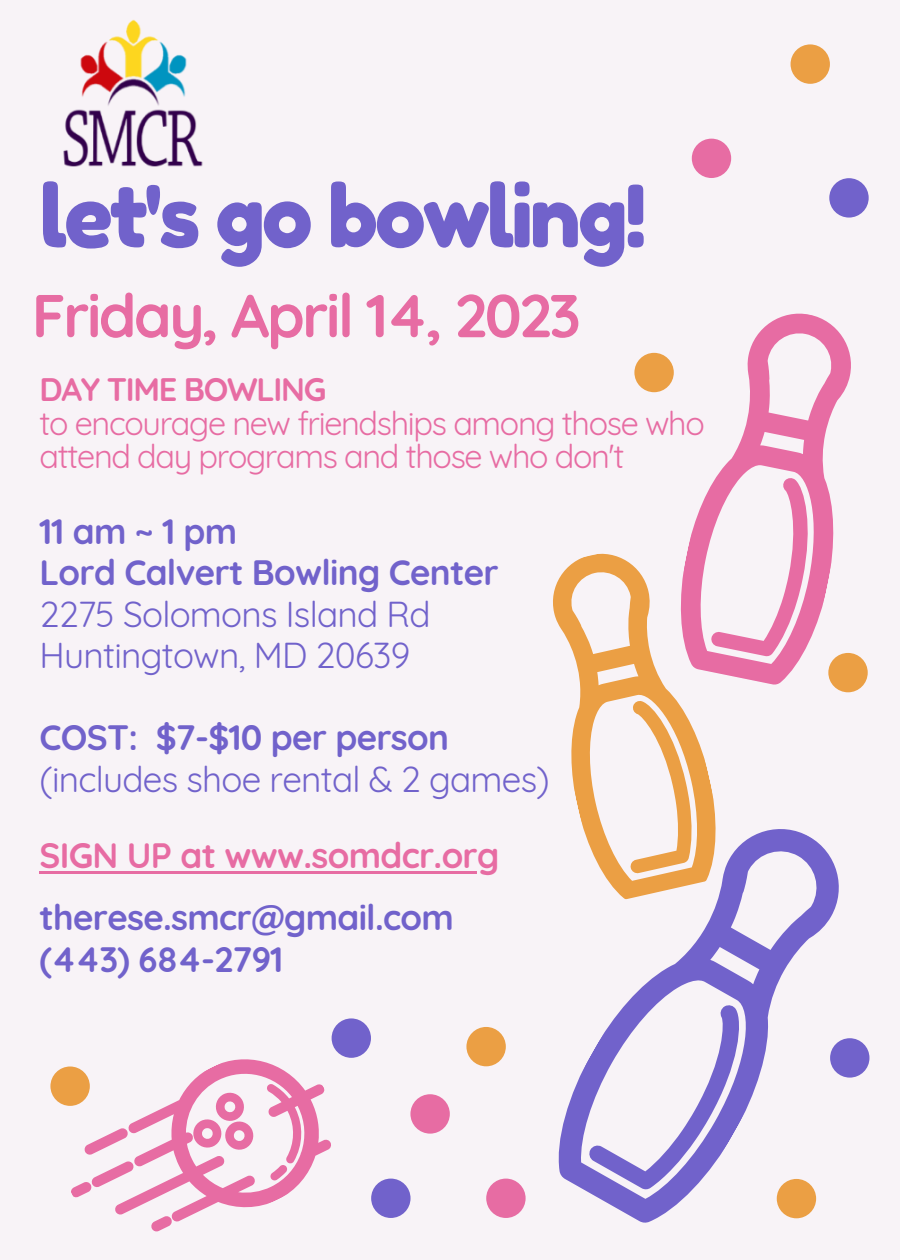
<style>
.page{position:relative;width:900px;height:1260px;background:#f8f3f7}
.page>*{position:absolute;margin:0;border:0;box-sizing:border-box;transform-origin:0 0}
.t1{font:85.25px "Fredoka One";letter-spacing:-.04em;color:#7162cb}
.t2{font:700 60.5px "Quicksand";letter-spacing:-.04em;color:#e76ca3}
.t3{font:700 35.25px/41.2px "Quicksand";letter-spacing:-.02em;color:#7162cb}
.t4{font:35.25px/41.2px "Quicksand";letter-spacing:-.02em;color:#7162cb}
.t5{font:700 35.25px "Quicksand";letter-spacing:-.02em;color:#e76ca3}
.t6{font:32.5px/33.8px "Quicksand";letter-spacing:-.04em;color:#e76ca3}
.t7{font:700 32.5px "Quicksand";letter-spacing:-.04em;color:#e76ca3}
</style>
<div class="page">
<svg style="left:71px;top:1186px;width:6px;height:12px"></svg>
<svg style="left:77px;top:1027px;width:280px;height:205px"></svg>
<svg style="left:553px;top:553px;width:160px;height:243px"></svg>
<svg style="left:665px;top:313px;width:203px;height:378px"></svg>
<svg style="left:558px;top:796px;width:312px;height:427px"></svg>
<div style="left:332px;top:1018px;width:39px;height:40px;background:#7162cb;border-radius:50%"></div>
<div style="left:466px;top:1027px;width:40px;height:39px;background:#eb9f44;border-radius:50%"></div>
<div style="left:634px;top:353px;width:40px;height:39px;background:#eb9f44;border-radius:50%"></div>
<div style="left:410px;top:1094px;width:40px;height:40px;background:#e76ca3;border-radius:50%"></div>
<div style="left:371px;top:1179px;width:40px;height:39px;background:#7162cb;border-radius:50%"></div>
<div style="left:777px;top:1179px;width:39px;height:39px;background:#eb9f44;border-radius:50%"></div>
<div style="left:828px;top:653px;width:40px;height:39px;background:#eb9f44;border-radius:50%"></div>
<div style="left:50px;top:1067px;width:40px;height:39px;background:#eb9f44;border-radius:50%"></div>
<div style="left:486px;top:1179px;width:40px;height:39px;background:#e76ca3;border-radius:50%"></div>
<div style="left:692px;top:139px;width:39px;height:39px;background:#e76ca3;border-radius:50%"></div>
<div style="left:829px;top:178px;width:40px;height:40px;background:#7162cb;border-radius:50%"></div>
<div style="left:791px;top:44px;width:39px;height:40px;background:#eb9f44;border-radius:50%"></div>
<img style="left:63px;top:19px;width:140px;height:148px">
<hr style="left:40px;top:871px;width:459px;height:3px;background:#e76ca3">
<div style="left:830px;top:1038px;width:39px;height:40px;background:#7162cb;border-radius:50%"></div>
<h1 class="t1" style="left:40px;top:164px;width:609px">let's go bowling!</h1>
<h2 class="t2" style="left:32px;top:277px;width:551px">Friday, April 14, 2023</h2>
<p class="t7" style="left:40px;top:368px;width:288px">DAY TIME BOWLING</p>
<p class="t6" style="left:40px;top:406px;width:667px">to encourage new friendships among those who attend day programs and those who don't</p>
<p class="t3" style="left:40px;top:510px;width:461px">11am~1pm<br>Lord Calvert Bowling Center</p>
<p class="t4" style="left:40px;top:593px;width:393px">2275 Solomons Island Rd<br>Huntingtown, MD 20639</p>
<p class="t3" style="left:40px;top:717px;width:411px">COST: $7-$10 per person</p>
<p class="t4" style="left:40px;top:758px;width:512px">(includes shoe rental &amp; 2 games)</p>
<p class="t5" style="left:40px;top:833px;width:461px">SIGN UP at www.somdcr.org</p>
<p class="t3" style="left:40px;top:896px;width:416px">therese.smcr@gmail.com (443) 684-2791</p>
</div>
